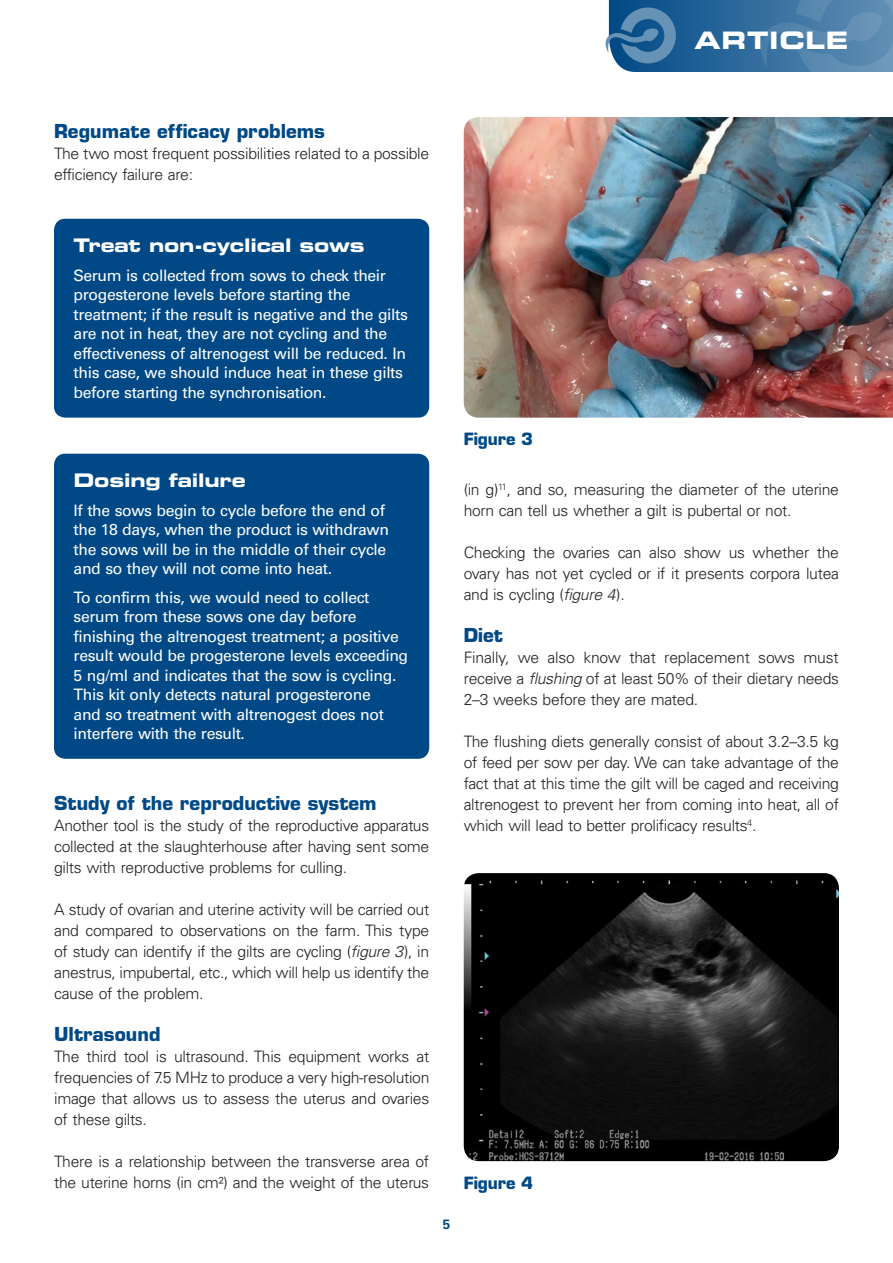
<style>
.page{position:relative;width:893px;height:1263px;background:#fff}
.page>*{position:absolute;margin:0;border:0;box-sizing:border-box;transform-origin:0 0}
.t1{font:24px "Eurostile LT Std Bold Ex 2";letter-spacing:.03em;color:#fff}
.MSD_Apartado_2{font:700 18.75px "Eurostile LT Std";color:#004986}
.MSD_Despiece_titular{font:18.75px "Eurostile LT Std Bold Ex 2";letter-spacing:-.01em;color:#fff}
.MSD_Pie_de_foto{font:700 16.5px "Eurostile LT Std";letter-spacing:-.01em;color:#004986}
.MSD_Texto_normal{font:300 15.75px/21px "Univers LT Std";letter-spacing:-.02em;color:#231f20;text-align:justify}
.MSD_Despiece_texto{font:15.75px/19.5px "Univers LT Std";letter-spacing:-.025em;color:#fff}
.t2{font:700 13.5px "Univers LT Std";color:#004986}
.s1{font-style:italic}
</style>
<div class="page">
<svg style="left:605px;top:0;width:288px;height:72px;background:#4076a4"></svg>
<div style="left:54px;top:219px;width:375px;height:199px;background:#004986;border-radius:11px"></div>
<div style="left:54px;top:454px;width:375px;height:305px;background:#004986;border-radius:11px"></div>
<img style="left:464px;top:117px;width:429px;height:301px">
<img style="left:464px;top:873px;width:375px;height:288px">
<h1 class="t1" style="left:694px;top:24px;width:155px">ARTICLE</h1>
<p class="MSD_Apartado_2" style="left:54px;top:120px;width:273px">Regumate efficacy problems</p>
<p class="MSD_Texto_normal" style="left:54px;top:143px;width:377px">The two most frequent possibilities related to a possible efficiency failure are:</p>
<p class="MSD_Despiece_titular" style="left:74px;top:232px;width:293px">Treat non-cyclical sows</p>
<p class="MSD_Despiece_texto" style="left:74px;top:266px;width:336px">Serum is collected from sows to check their progesterone levels before starting the treatment; if the result is negative and the gilts are not in heat, they are not cycling and the effectiveness of altrenogest will be reduced. In this case, we should induce heat in these gilts before starting the synchronisation.</p>
<p class="MSD_Despiece_titular" style="left:74px;top:467px;width:174px">Dosing failure</p>
<p class="MSD_Despiece_texto" style="left:74px;top:500px;width:317px">If the sows begin to cycle before the end of the 18 days, when the product is withdrawn the sows will be in the middle of their cycle and so they will not come into heat.</p>
<p class="MSD_Despiece_texto" style="left:74px;top:587px;width:336px">To confirm this, we would need to collect serum from these sows one day before finishing the altrenogest treatment; a positive result would be progesterone levels exceeding 5 ng/ml and indicates that the sow is cycling.<br>This kit only detects natural progesterone<br>and so treatment with altrenogest does not interfere with the result.</p>
<p class="MSD_Apartado_2" style="left:54px;top:792px;width:324px">Study of the reproductive system</p>
<p class="MSD_Texto_normal" style="left:54px;top:815px;width:377px">Another tool is the study of the reproductive apparatus collected at the slaughterhouse after having sent some gilts with reproductive problems for culling.</p>
<p class="MSD_Texto_normal" style="left:54px;top:899px;width:377px">A study of ovarian and uterine activity will be carried out and compared to observations on the farm. This type of study can identify if the gilts are cycling (<span class="s1">figure 3</span>), in anestrus, impubertal, etc., which will help us identify the cause of the problem.</p>
<p class="MSD_Apartado_2" style="left:54px;top:1023px;width:108px">Ultrasound</p>
<p class="MSD_Texto_normal" style="left:54px;top:1046px;width:377px">The third tool is ultrasound. This equipment works at frequencies of 7.5 MHz to produce a very high-resolution image that allows us to assess the uterus and ovaries of these gilts.</p>
<p class="MSD_Texto_normal" style="left:54px;top:1151px;width:377px">There is a relationship between the transverse area of the uterine horns (in cm²) and the weight of the uterus</p>
<p class="MSD_Pie_de_foto" style="left:464px;top:429px;width:71px">Figure 3</p>
<p class="MSD_Texto_normal" style="left:464px;top:479px;width:377px">(in g)<sup>11</sup>, and so, measuring the diameter of the uterine horn can tell us whether a gilt is pubertal or not.</p>
<p class="MSD_Texto_normal" style="left:464px;top:542px;width:377px">Checking the ovaries can also show us whether the ovary has not yet cycled or if it presents corpora lutea and is cycling (<span class="s1">figure 4</span>).</p>
<p class="MSD_Apartado_2" style="left:464px;top:624px;width:41px">Diet</p>
<p class="MSD_Texto_normal" style="left:464px;top:647px;width:377px">Finally, we also know that replacement sows must receive a <span class="s1">flushing</span> of at least 50% of their dietary needs 2–3 weeks before they are mated.</p>
<p class="MSD_Texto_normal" style="left:464px;top:731px;width:377px">The flushing diets generally consist of about 3.2–3.5 kg of feed per sow per day. We can take advantage of the fact that at this time the gilt will be caged and receiving altrenogest to prevent her from coming into heat, all of which will lead to better prolificacy results<sup>4</sup>.</p>
<p class="t2" style="left:443px;top:1217px;width:9px">5</p>
<p class="MSD_Pie_de_foto" style="left:464px;top:1172px;width:71px">Figure 4</p>
</div>
